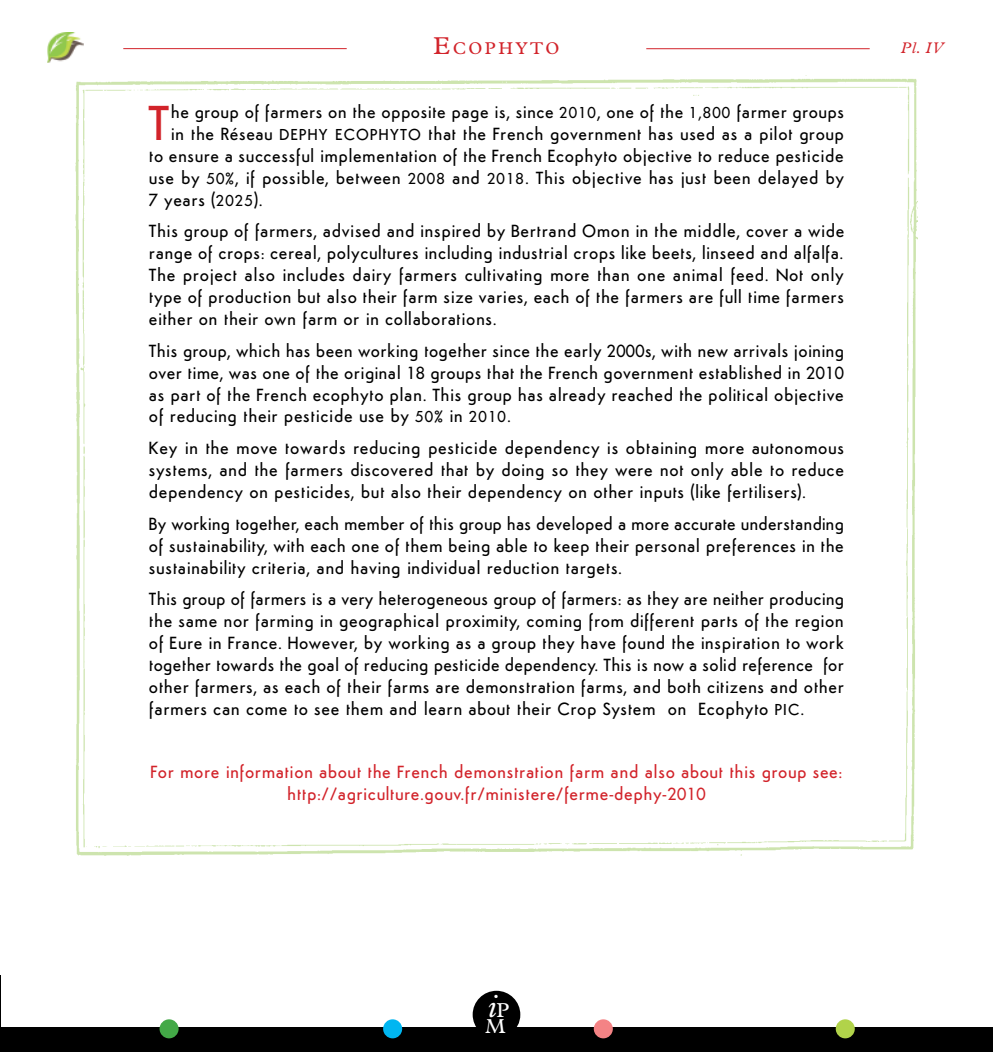
<style>
.page{position:relative;width:993px;height:1052px;background:#fff}
.page>*{position:absolute;margin:0;border:0;box-sizing:border-box;transform-origin:0 0}
.t1{font:500 48.82px "Semplicita";color:#d2232a}
.t2{font:italic 32.02px "Plantin Std";color:#fff}
.t3{font:20.3px "Plantin Std";color:#fff}
.t4{font:500 17.5px/21.9px "Semplicita";letter-spacing:.03em;color:#000;text-align:justify}
.t5{font:500 17.5px/21.9px "Semplicita";letter-spacing:.03em;color:#d2232a;text-align:center}
.t6{font:17.15px "Plantin Std";letter-spacing:.145em;color:#d2232a}
.t7{font:500 15.75px "Semplicita";color:#000}
.t8{font:italic 15.4px "Plantin Std";color:#d2232a}
.s1{font-size:24.5px}
.s2{font-size:15.75px}
.s3{font-style:normal;font-size:20.3px}
</style>
<div class="page">
<img style="left:76px;top:75px;width:841px;height:781px">
<hr style="left:0;top:976px;width:1px;height:76px;background:#000">
<div style="left:0;top:1027px;width:992px;height:25px;background:#000"></div>
<div style="left:835px;top:1019px;width:19px;height:19px;background:#b1d34a;border-radius:50%"></div>
<div style="left:593px;top:1019px;width:19px;height:19px;background:#f48385;border-radius:50%"></div>
<div style="left:383px;top:1019px;width:19px;height:19px;background:#00b6f1;border-radius:50%"></div>
<div style="left:159px;top:1019px;width:19px;height:19px;background:#43a947;border-radius:50%"></div>
<hr style="left:123px;top:48px;width:223px;height:1px;background:#d2232a">
<hr style="left:646px;top:48px;width:223px;height:1px;background:#d2232a">
<div style="left:472px;top:990px;width:48px;height:48px;background:#000;border-radius:50%"></div>
<img style="left:48px;top:32px;width:36px;height:31px">
<p class="t6" style="left:433px;top:38px;width:127px"><span class="s1">E</span>COPHYTO</p>
<p class="t8" style="left:900px;top:39px;width:44px">Pl. IV</p>
<h1 class="t1" style="left:148px;top:91px;width:21px">T</h1>
<p class="t4" style="left:171px;top:101px;width:674px">he group of farmers on the opposite page is, since <span class="s2">2010</span>, one of the <span class="s2">1,800</span> farmer groups in the Réseau <span class="s2">DEPH</span></p>
<p class="t4" style="left:149px;top:122px;width:696px;text-indent:241px"><span class="s2">YTO</span> that the French government has used as a pilot group to ensure a successful implementation of the French Ecophyto objective to reduce pesticide use by <span class="s2">50%</span>, if possible, between <span class="s2">2008</span> and <span class="s2">2018</span>. This objective has just been delayed by 7 years (<span class="s2">2025</span>).</p>
<p class="t4" style="left:149px;top:220px;width:697px">This group of farmers, advised and inspired by Bertrand Omon in the middle, cover a wide range of crops: cereal, polycultures including industrial crops like beets, linseed and alfalfa.<br>The project also includes dairy farmers cultivating more than one animal feed. Not only type of production but also their farm size varies, each of the farmers are full time farmers either on their own farm or in collaborations.</p>
<p class="t4" style="left:149px;top:339px;width:696px">This group, which has been working together since the early 2000s, with new arrivals joining over time, was one of the original 18 groups that the French government established in 2010 as part of the French ecophyto plan. This group has already reached the political objective of reducing their pesticide use by <span class="s2">50%</span> in <span class="s2">2010</span>.</p>
<p class="t4" style="left:149px;top:437px;width:696px">Key in the move towards reducing pesticide dependency is obtaining more autonomous systems, and the farmers discovered that by doing so they were not only able to reduce dependency on pesticides, but also their dependency on other inputs (like fertilisers).</p>
<p class="t4" style="left:149px;top:512px;width:696px">By working together, each member of this group has developed a more accurate understanding of sustainability, with each one of them being able to keep their personal preferences in the sustainability criteria, and having individual reduction targets.</p>
<p class="t4" style="left:149px;top:588px;width:696px">This group of farmers is a very heterogeneous group of farmers: as they are neither producing the same nor farming in geographical proximity, coming from different parts of the region of Eure in France. However, by working as a group they have found the inspiration to work together towards the goal of reducing pesticide dependency. This is now a solid reference for other farmers, as each of their farms are demonstration farms, and both citizens and other farmers can come to see them and learn about their Crop System on Ecophyto <span class="s2">PIC</span>.</p>
<p class="t7" style="left:318px;top:124px;width:49px">Y ECOPH</p>
<p class="t5" style="left:150px;top:761px;width:693px">For more information about the French demonstration farm and also about this group see: http://agriculture.gouv.fr/ministere/ferme-dephy-2010</p>
<h2 class="t2" style="left:487px;top:987px;width:23px">i<span class="s3">P</span></h2>
<p class="t3" style="left:485px;top:1014px;width:22px">M</p>
</div>
